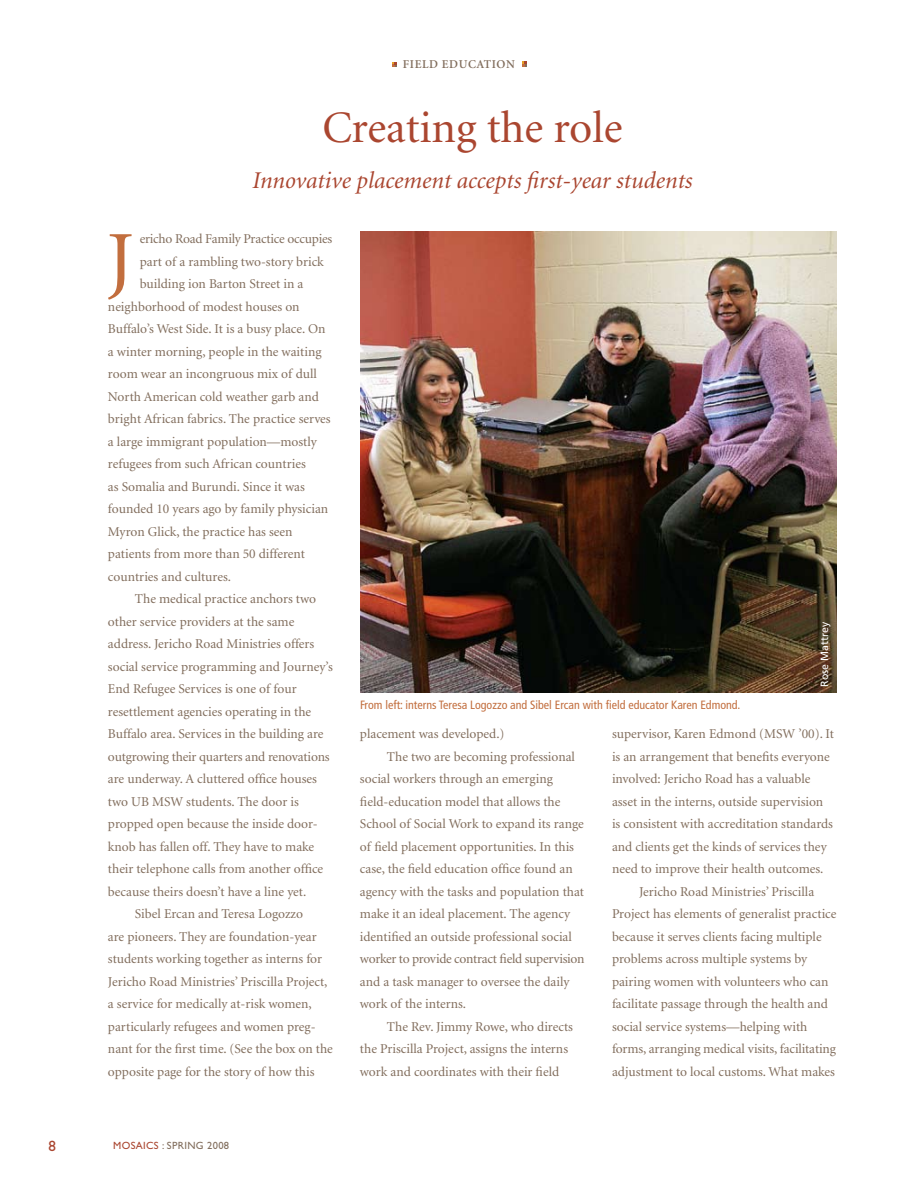
<style>
.page{position:relative;width:918px;height:1188px;background:#fff}
.page>*{position:absolute;margin:0;border:0;box-sizing:border-box;transform-origin:0 0}
.t1{font:82.8px "Minion";color:#c26e3e}
.t2{font:45px "Minion";color:#aa4630}
.t3{font:italic 24px "Minion";color:#aa4630}
.t4{font:15px "Gill Sans";color:#aa4630}
.t5{font:13.5px "Minion";color:#816d5c}
.t6{font:13.5px "Minion";letter-spacing:-.02em;color:#816d5c}
.t7{font:condensed 12px "Frutiger";color:#c26e3e}
.t8{font:600 12px "Minion";letter-spacing:.05em;color:#816d5c}
.t9{font:10.5px "Gill Sans";letter-spacing:.03em;color:#816d5c}
.t10{font:10.5px "Frutiger";color:#fff}
.s1{color:#aa4630}
</style>
<div class="page">
<img style="left:360px;top:232px;width:477px;height:461px">
<svg style="left:522px;top:62px;width:5px;height:4px"></svg>
<svg style="left:392px;top:62px;width:5px;height:4px"></svg>
<p class="t8" style="left:403px;top:58px;width:111px">FIELD EDUCATION</p>
<h2 class="t2" style="left:322px;top:105px;width:302px">Creating the role</h2>
<h3 class="t3" style="left:253px;top:169px;width:441px">Innovative placement accepts first-year students</h3>
<h1 class="t1" style="left:106px;top:221px;width:29px">J</h1>
<p class="t6" style="left:140px;top:232px;width:194px">ericho Road Family Practice occupies</p>
<p class="t5" style="left:140px;top:255px;width:186px">part of a rambling two-story brick</p>
<p class="t5" style="left:140px;top:277px;width:165px">building ion Barton Street in a</p>
<p class="t5" style="left:108px;top:300px;width:193px">neighborhood of modest houses on</p>
<p class="t5" style="left:108px;top:322px;width:219px">Buffalo’s West Side. It is a busy place. On</p>
<p class="t5" style="left:108px;top:345px;width:215px">a winter morning, people in the waiting</p>
<p class="t5" style="left:108px;top:367px;width:210px">room wear an incongruous mix of dull</p>
<p class="t5" style="left:108px;top:390px;width:212px">North American cold weather garb and</p>
<p class="t5" style="left:108px;top:412px;width:224px">bright African fabrics. The practice serves</p>
<p class="t5" style="left:108px;top:435px;width:210px">a large immigrant population—mostly</p>
<p class="t5" style="left:108px;top:457px;width:199px">refugees from such African countries</p>
<p class="t5" style="left:108px;top:480px;width:198px">as Somalia and Burundi. Since it was</p>
<p class="t5" style="left:108px;top:502px;width:222px">founded 10 years ago by family physician</p>
<p class="t5" style="left:108px;top:525px;width:186px">Myron Glick, the practice has seen</p>
<p class="t5" style="left:108px;top:547px;width:198px">patients from more than 50 different</p>
<p class="t5" style="left:108px;top:570px;width:125px">countries and cultures.</p>
<p class="t5" style="left:135px;top:592px;width:183px">The medical practice anchors two</p>
<p class="t5" style="left:108px;top:615px;width:188px">other service providers at the same</p>
<p class="t5" style="left:108px;top:637px;width:208px">address. Jericho Road Ministries offers</p>
<p class="t5" style="left:108px;top:660px;width:226px">social service programming and Journey’s</p>
<p class="t5" style="left:108px;top:682px;width:190px">End Refugee Services is one of four</p>
<p class="t5" style="left:108px;top:705px;width:205px">resettlement agencies operating in the</p>
<p class="t5" style="left:108px;top:727px;width:217px">Buffalo area. Services in the building are</p>
<p class="t5" style="left:108px;top:750px;width:223px">outgrowing their quarters and renovations</p>
<p class="t5" style="left:108px;top:772px;width:210px">are underway. A cluttered office houses</p>
<p class="t5" style="left:108px;top:795px;width:192px">two UB MSW students. The door is</p>
<p class="t5" style="left:108px;top:817px;width:211px">propped open because the inside door-</p>
<p class="t5" style="left:108px;top:840px;width:208px">knob has fallen off. They have to make</p>
<p class="t5" style="left:108px;top:862px;width:217px">their telephone calls from another office</p>
<p class="t5" style="left:108px;top:885px;width:200px">because theirs doesn’t have a line yet.</p>
<p class="t5" style="left:135px;top:907px;width:170px">Sibel Ercan and Teresa Logozzo</p>
<p class="t5" style="left:108px;top:930px;width:210px">are pioneers. They are foundation-year</p>
<p class="t5" style="left:108px;top:952px;width:216px">students working together as interns for</p>
<p class="t5" style="left:108px;top:975px;width:221px">Jericho Road Ministries’ Priscilla Project,</p>
<p class="t5" style="left:108px;top:997px;width:205px">a service for medically at-risk women,</p>
<p class="t5" style="left:108px;top:1020px;width:209px">particularly refugees and women preg-</p>
<p class="t5" style="left:108px;top:1042px;width:226px">nant for the first time. (See the box on the</p>
<p class="t5" style="left:108px;top:1065px;width:208px">opposite page for the story of how this</p>
<p class="t4" style="left:49px;top:1137px;width:9px">8</p>
<p class="t9" style="left:113px;top:1140px;width:117px"><span class="s1">MOSAICS</span> : SPRING 2008</p>
<p class="t7" style="left:360px;top:698px;width:382px">From left: interns Teresa Logozzo and Sibel Ercan with field educator Karen Edmond.</p>
<p class="t10" style="left:818px;top:687px;width:66px;rotate:-90deg">Rose Mattrey</p>
<p class="t5" style="left:360px;top:727px;width:146px">placement was developed.)</p>
<p class="t5" style="left:387px;top:750px;width:190px">The two are becoming professional</p>
<p class="t5" style="left:360px;top:772px;width:194px">social workers through an emerging</p>
<p class="t5" style="left:360px;top:795px;width:202px">field-education model that allows the</p>
<p class="t5" style="left:360px;top:817px;width:225px">School of Social Work to expand its range</p>
<p class="t5" style="left:360px;top:840px;width:216px">of field placement opportunities. In this</p>
<p class="t5" style="left:360px;top:862px;width:214px">case, the field education office found an</p>
<p class="t5" style="left:360px;top:885px;width:226px">agency with the tasks and population that</p>
<p class="t5" style="left:360px;top:907px;width:212px">make it an ideal placement. The agency</p>
<p class="t5" style="left:360px;top:930px;width:213px">identified an outside professional social</p>
<p class="t6" style="left:360px;top:952px;width:226px">worker to provide contract field supervision</p>
<p class="t5" style="left:360px;top:975px;width:211px">and a task manager to oversee the daily</p>
<p class="t5" style="left:360px;top:997px;width:108px">work of the interns.</p>
<p class="t5" style="left:387px;top:1020px;width:188px">The Rev. Jimmy Rowe, who directs</p>
<p class="t5" style="left:360px;top:1042px;width:210px">the Priscilla Project, assigns the interns</p>
<p class="t5" style="left:360px;top:1065px;width:201px">work and coordinates with their field</p>
<p class="t5" style="left:612px;top:727px;width:224px">supervisor, Karen Edmond (MSW ’00). It</p>
<p class="t5" style="left:612px;top:750px;width:219px">is an arrangement that benefits everyone</p>
<p class="t5" style="left:612px;top:772px;width:200px">involved: Jericho Road has a valuable</p>
<p class="t5" style="left:612px;top:795px;width:213px">asset in the interns, outside supervision</p>
<p class="t5" style="left:612px;top:817px;width:223px">is consistent with accreditation standards</p>
<p class="t5" style="left:612px;top:840px;width:216px">and clients get the kinds of services they</p>
<p class="t5" style="left:612px;top:862px;width:213px">need to improve their health outcomes.</p>
<p class="t5" style="left:639px;top:885px;width:177px">Jericho Road Ministries’ Priscilla</p>
<p class="t5" style="left:612px;top:907px;width:226px">Project has elements of generalist practice</p>
<p class="t5" style="left:612px;top:930px;width:211px">because it serves clients facing multiple</p>
<p class="t5" style="left:612px;top:952px;width:197px">problems across multiple systems by</p>
<p class="t5" style="left:612px;top:975px;width:218px">pairing women with volunteers who can</p>
<p class="t5" style="left:612px;top:997px;width:218px">facilitate passage through the health and</p>
<p class="t5" style="left:612px;top:1020px;width:197px">social service systems—helping with</p>
<p class="t5" style="left:612px;top:1042px;width:225px">forms, arranging medical visits, facilitating</p>
<p class="t5" style="left:612px;top:1065px;width:225px">adjustment to local customs. What makes</p>
</div>
